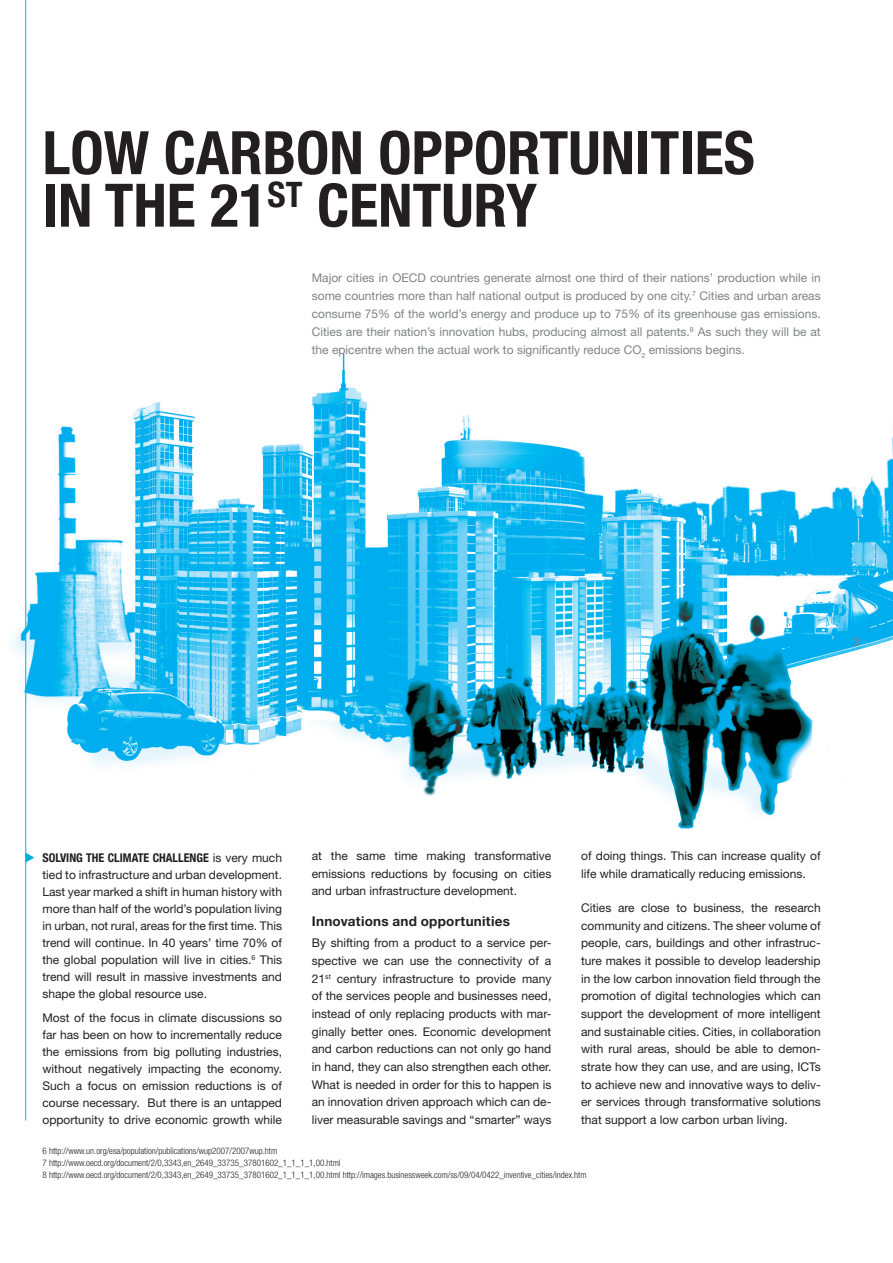
<style>
.page{position:relative;width:893px;height:1263px;background:#fff}
.page>*{position:absolute;margin:0;border:0;box-sizing:border-box;transform-origin:0 0}
.Big_heading{font:700 condensed 60px "Helvetica Neue";color:#231f20}
.Mellanrubrik{font:700 13.5px "Helvetica Neue";letter-spacing:.015em;color:#231f20}
.Bröd{font:12px/17.7px "Helvetica Neue";color:#231f20;text-align:justify}
.Bröd-2{font:12px/18px "Helvetica Neue";color:#808285;text-align:justify}
.Mellanrubrik-2{font:12px "Helvetica Neue";color:#808285}
.t1{font:300 condensed 9px "Helvetica Neue";color:#231f20}
.s1{font-weight:700;font-stretch:condensed}
</style>
<div class="page">
<img style="left:13px;top:346px;width:880px;height:775px">
<hr style="left:25px;top:0;width:1px;height:1120px;background:#00b1d9">
<svg style="left:26px;top:853px;width:8px;height:9px"></svg>
<p class="Big_heading" style="left:43px;top:116px;width:714px">LOW CARBON OPPORTUNITIES</p>
<p class="Big_heading" style="left:43px;top:169px;width:496px">IN THE 21<sup>ST</sup> CENTURY</p>
<p class="Bröd-2" style="left:312px;top:268px;width:510px">Major cities in OECD countries generate almost one third of their nations’ production while in some countries more than half national output is produced by one city.<sup>7</sup> Cities and urban areas consume 75% of the world’s energy and produce up to 75% of its greenhouse gas emissions.<br>Cities are their nation’s innovation hubs, producing almost all patents.<sup>8</sup> As such they will be at the epicentre when the actual work to significantly reduce CO<sub>2</sub> emissions begins.</p>
<p class="Mellanrubrik-2" style="left:853px;top:634px;width:8px">3</p>
<p class="Bröd" style="left:43px;top:849px;width:241px;line-height:17.1px"><span class="s1">SOLVING THE CLIMATE CHALLENGE</span> is very much tied to infrastructure and urban development.<br>Last year marked a shift in human history with more than half of the world’s population living in urban, not rural, areas for the first time. This trend will continue. In 40 years’ time 70% of the global population will live in cities.<sup>6</sup> This trend will result in massive investments and shape the global resource use.</p>
<p class="Bröd" style="left:43px;top:1009px;width:241px;line-height:17.1px">Most of the focus in climate discussions so far has been on how to incrementally reduce the emissions from big polluting industries, without negatively impacting the economy.<br>Such a focus on emission reductions is of course necessary. But there is an untapped opportunity to drive economic growth while</p>
<p class="Bröd" style="left:312px;top:847px;width:241px">at the same time making transformative emissions reductions by focusing on cities and urban infrastructure development.</p>
<p class="Mellanrubrik" style="left:312px;top:912px;width:200px">Innovations and opportunities</p>
<p class="Bröd" style="left:312px;top:934px;width:241px">By shifting from a product to a service per&shy;spective we can use the connectivity of a 21<sup>st</sup> century infrastructure to provide many of the services people and businesses need, instead of only replacing products with mar&shy;ginally better ones. Economic development and carbon reductions can not only go hand in hand, they can also strengthen each other.<br>What is needed in order for this to happen is an innovation driven approach which can de&shy;liver measurable savings and “smarter” ways</p>
<p class="Bröd" style="left:581px;top:847px;width:241px">of doing things. This can increase quality of life while dramatically reducing emissions.</p>
<p class="Bröd" style="left:581px;top:899px;width:241px">Cities are close to business, the research community and citizens. The sheer volume of people, cars, buildings and other infrastruc&shy;ture makes it possible to develop leadership in the low carbon innovation field through the promotion of digital technologies which can support the development of more intelligent and sustainable cities. Cities, in collaboration with rural areas, should be able to demon&shy;strate how they can use, and are using, ICTs to achieve new and innovative ways to deliv&shy;er services through transformative solutions that support a low carbon urban living.</p>
<p class="t1" style="left:43px;top:1145px;width:236px">6 http://www.un.org/esa/population/publications/wup2007/2007wup.htm</p>
<p class="t1" style="left:43px;top:1157px;width:300px">7 http://www.oecd.org/document/2/0,3343,en_2649_33735_37801602_1_1_1_1,00.html</p>
<p class="t1" style="left:43px;top:1169px;width:545px">8 http://www.oecd.org/document/2/0,3343,en_2649_33735_37801602_1_1_1_1,00.html http://images.businessweek.com/ss/09/04/0422_inventive_cities/index.htm</p>
</div>
